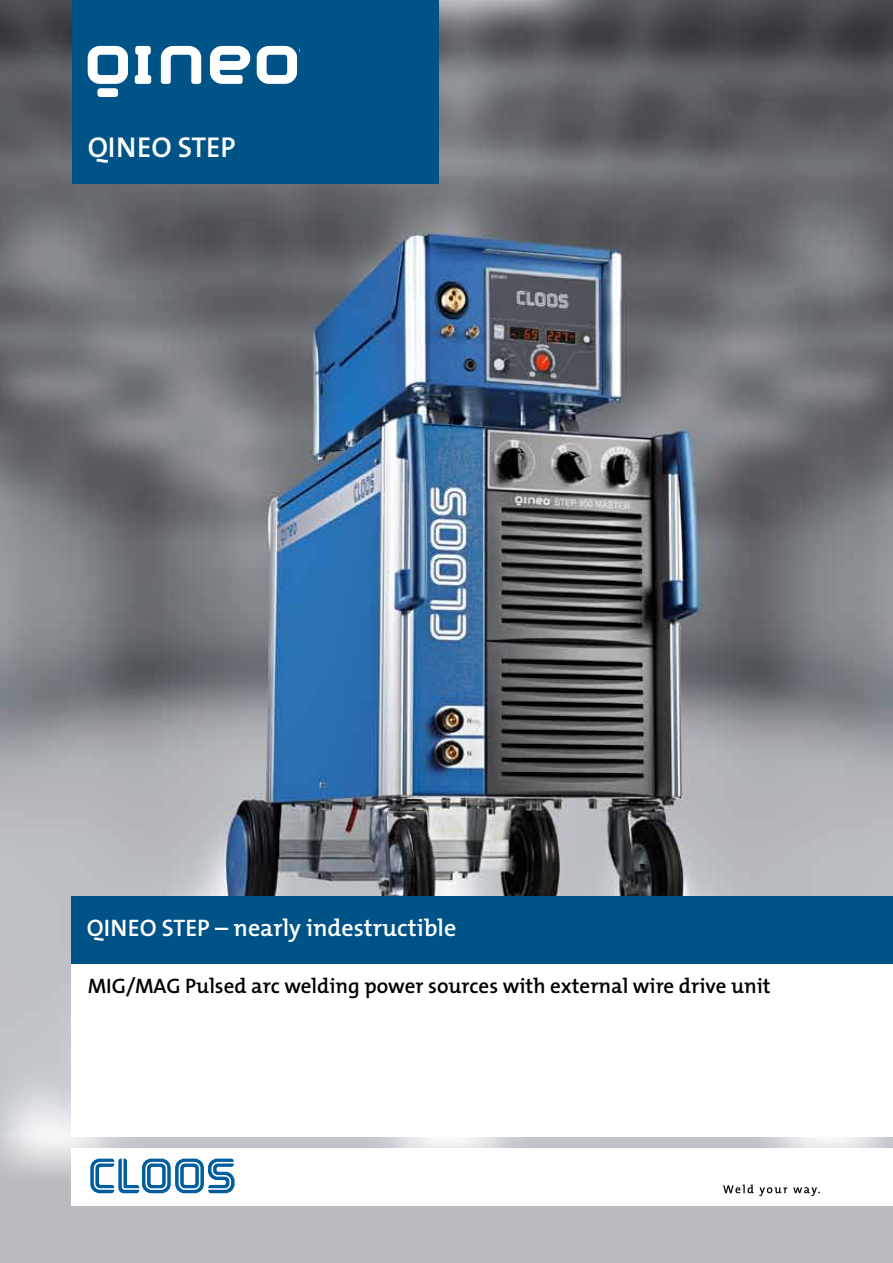
<style>
.page{position:relative;width:893px;height:1263px;background:#fff}
.page>*{position:absolute;margin:0;border:0;box-sizing:border-box;transform-origin:0 0}
.t1{font:600 28.8px "The Mix B6";color:#fff}
.t2{font:600 24px "The Mix B6";color:#fff}
.t3{font:600 21px "The Mix B6";color:#000}
</style>
<div class="page">
<img style="left:0;top:0;width:893px;height:1136px">
<svg style="left:0;top:1136px;width:893px;height:127px;background:#bdbfc3"></svg>
<div style="left:72px;top:0;width:366px;height:184px;background:#005387"></div>
<svg style="left:135px;top:46px;width:16px;height:38px"></svg>
<svg style="left:161px;top:46px;width:40px;height:38px"></svg>
<svg style="left:210px;top:46px;width:40px;height:38px"></svg>
<svg style="left:257px;top:46px;width:40px;height:38px"></svg>
<svg style="left:88px;top:46px;width:40px;height:51px"></svg>
<div style="left:72px;top:1148px;width:821px;height:57px;background:#fff"></div>
<div style="left:72px;top:895px;width:821px;height:69px;background:#005387"></div>
<svg style="left:90px;top:1158px;width:145px;height:35px"></svg>
<svg style="left:723px;top:1185px;width:64px;height:11px"></svg>
<svg style="left:793px;top:1187px;width:27px;height:9px"></svg>
<div style="left:72px;top:964px;width:821px;height:173px;background:#fff"></div>
<h1 class="t1" style="left:88px;top:132px;width:149px">QINEO STEP</h1>
<p class="t2" style="left:87px;top:915px;width:371px">QINEO STEP – nearly indestructible</p>
<p class="t3" style="left:88px;top:974px;width:684px">MIG/MAG Pulsed arc welding power sources with external wire drive unit</p>
</div>
